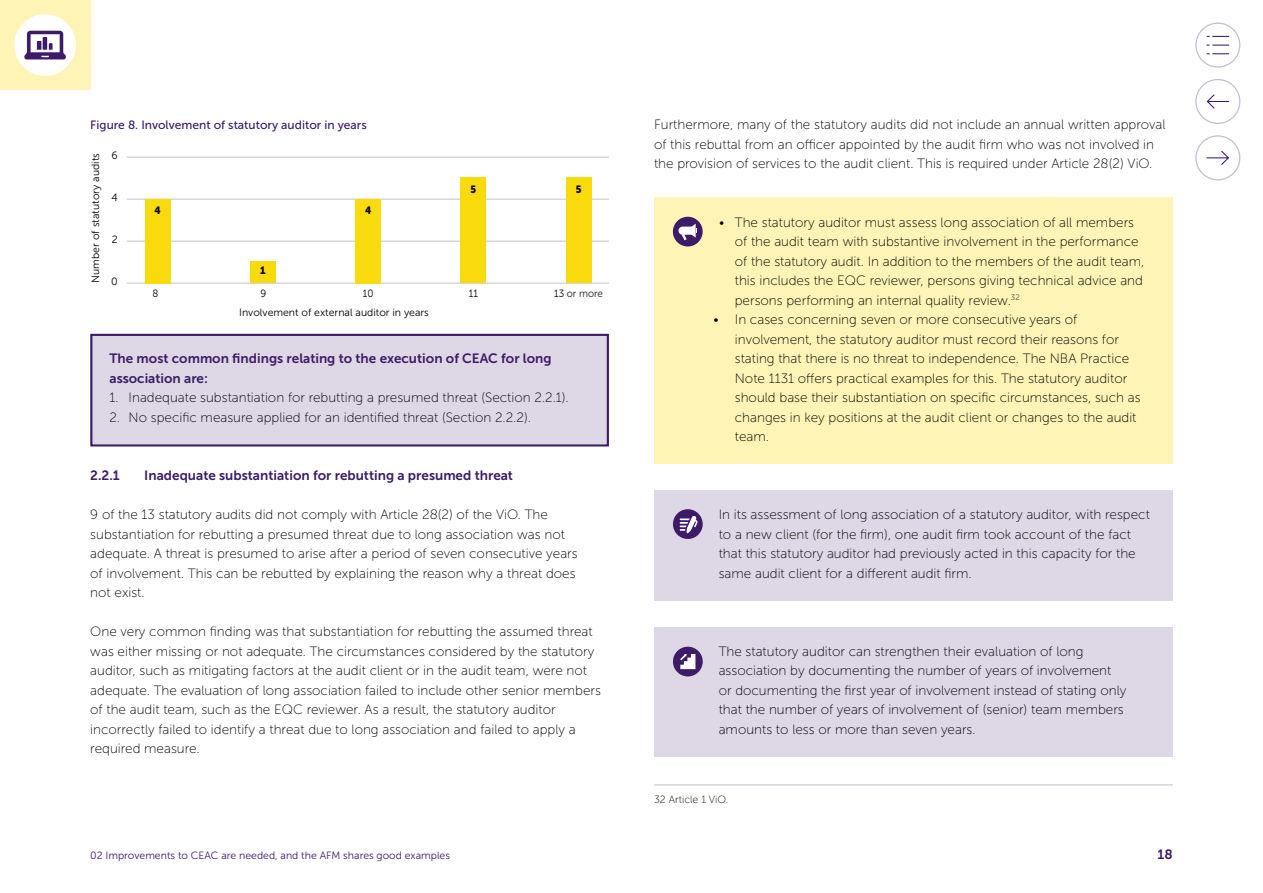
<style>
.page{position:relative;width:1263px;height:893px;background:#fff}
.page>*{position:absolute;margin:0;border:0;box-sizing:border-box;transform-origin:0 0}
.P_-_Platte_tekst{font:13.5px/19.5px "Museo Sans 100";color:#000}
.Kader_platte_tekst{font:13.5px/19.5px "Museo Sans 100";color:#000}
.Kader_kop_-_paars{font:13.5px/19.5px "Museo Sans 700";color:#3e1b68}
.H4_-_Alineakop{font:13.5px "Museo Sans 700";color:#3e1b68}
.t1{font:12px "Museo Sans 500";color:#3e1b68}
.t2{font:10.5px "Museo Sans 300";color:#000}
.t3{font:10.5px "Museo Sans 300";color:#3e1b68}
.Voetnote{font:10.5px "Museo Sans 100";color:#000}
.t4{font:10.5px "Museo Sans 300";color:#1d1d1b;scale:.93 1}
.t5{font:10.5px "Museo Sans 300";color:#000;scale:.93 1}
.t6{font:10.5px "Museo Sans 900";color:#000;scale:.93 1}
.s1{color:#000}
</style>
<div class="page">
<svg style="left:1195px;top:79px;width:45px;height:45px"></svg>
<svg style="left:1195px;top:135px;width:45px;height:45px"></svg>
<svg style="left:1195px;top:23px;width:45px;height:45px"></svg>
<div style="left:0;top:0;width:90px;height:90px;background:#fdf4b6"></div>
<div style="left:14px;top:14px;width:62px;height:62px;background:#fff;border-radius:31px"></div>
<svg style="left:24px;top:31px;width:42px;height:29px"></svg>
<div style="left:654px;top:198px;width:519px;height:129px;background:#fdf4b6"></div>
<div style="left:654px;top:295px;width:519px;height:169px;background:#fdf4b6"></div>
<div style="left:654px;top:490px;width:519px;height:110px;background:#ddd7e6"></div>
<div style="left:654px;top:627px;width:519px;height:129px;background:#ddd7e6"></div>
<hr style="left:654px;top:785px;width:519px;height:1px;background:#c5bbd2">
<hr style="left:127px;top:283px;width:482px;height:1px;background:#c5bed1">
<hr style="left:127px;top:241px;width:482px;height:1px;background:#c5bed1">
<hr style="left:127px;top:199px;width:482px;height:1px;background:#c5bed1">
<hr style="left:127px;top:157px;width:482px;height:1px;background:#c5bed1">
<div style="left:566px;top:178px;width:25px;height:105px;background:#f9db0d"></div>
<div style="left:461px;top:178px;width:25px;height:105px;background:#f9db0d"></div>
<div style="left:355px;top:199px;width:26px;height:84px;background:#f9db0d"></div>
<div style="left:250px;top:262px;width:26px;height:21px;background:#f9db0d"></div>
<div style="left:145px;top:199px;width:25px;height:84px;background:#f9db0d"></div>
<div style="left:673px;top:217px;width:30px;height:29px;background:#3e1b68;border-radius:15px"></div>
<svg style="left:678px;top:224px;width:19px;height:16px"></svg>
<div style="left:673px;top:509px;width:30px;height:30px;background:#3e1b68;border-radius:15px"></div>
<svg style="left:680px;top:516px;width:18px;height:17px"></svg>
<div style="left:673px;top:647px;width:30px;height:29px;background:#3e1b68;border-radius:15px"></div>
<svg style="left:680px;top:654px;width:15px;height:15px"></svg>
<div style="left:90px;top:333px;width:519px;height:114px;background:#ddd7e6"></div>
<p class="t1" style="left:90px;top:119px;width:278px">Figure 8. Involvement of statutory auditor in years</p>
<p class="t2" style="left:90px;top:283px;width:131px;rotate:-90deg">Number of statutory audits</p>
<p class="t2" style="left:112px;top:150px;width:8px">6</p>
<p class="t2" style="left:112px;top:192px;width:8px">4</p>
<p class="t2" style="left:112px;top:234px;width:7px">2</p>
<p class="t2" style="left:111px;top:276px;width:8px">0</p>
<p class="t6" style="left:155px;top:205px;width:8px">4</p>
<p class="t6" style="left:365px;top:205px;width:8px">4</p>
<p class="t6" style="left:260px;top:265px;width:7px">1</p>
<p class="t6" style="left:470px;top:184px;width:8px">5</p>
<p class="t6" style="left:576px;top:184px;width:8px">5</p>
<p class="t5" style="left:152px;top:288px;width:8px">8</p>
<p class="t5" style="left:260px;top:288px;width:8px">9</p>
<p class="t5" style="left:363px;top:288px;width:13px">10</p>
<p class="t5" style="left:469px;top:288px;width:11px">11</p>
<p class="t4" style="left:554px;top:288px;width:54px"><span class="s1">13</span> or more</p>
<p class="t2" style="left:239px;top:307px;width:191px">Involvement of external auditor in years</p>
<h3 class="Kader_kop_-_paars" style="left:109px;top:349px;width:444px">The most common findings relating to the execution of CEAC for long association are:</h3>
<p class="P_-_Platte_tekst" style="left:109px;top:388px;width:461px">1. Inadequate substantiation for rebutting a presumed threat (Section 2.2.1).</p>
<p class="P_-_Platte_tekst" style="left:109px;top:408px;width:423px">2. No specific measure applied for an identified threat (Section 2.2.2).</p>
<h4 class="H4_-_Alineakop" style="left:90px;top:468px;width:31px">2.2.1</h4>
<h4 class="H4_-_Alineakop" style="left:144px;top:468px;width:370px">Inadequate substantiation for rebutting a presumed threat</h4>
<p class="P_-_Platte_tekst" style="left:90px;top:505px;width:489px">9 of the 13 statutory audits did not comply with Article 28(2) of the ViO. The substantiation for rebutting a presumed threat due to long association was not adequate. A threat is presumed to arise after a period of seven consecutive years of involvement. This can be rebutted by explaining the reason why a threat does not exist.</p>
<p class="P_-_Platte_tekst" style="left:90px;top:622px;width:512px">One very common finding was that substantiation for rebutting the assumed threat was either missing or not adequate. The circumstances considered by the statutory auditor, such as mitigating factors at the audit client or in the audit team, were not adequate. The evaluation of long association failed to include other senior members of the audit team, such as the EQC reviewer. As a result, the statutory auditor incorrectly failed to identify a threat due to long association and failed to apply a required measure.</p>
<p class="P_-_Platte_tekst" style="left:654px;top:115px;width:513px">Furthermore, many of the statutory audits did not include an annual written approval of this rebuttal from an officer appointed by the audit firm who was not involved in the provision of services to the audit client. This is required under Article 28(2) ViO.</p>
<p class="P_-_Platte_tekst" style="left:735px;top:213px;width:411px;text-indent:-16px">• The statutory auditor must assess long association of all members of the audit team with substantive involvement in the performance of the statutory audit. In addition to the members of the audit team, this includes the EQC reviewer, persons giving technical advice and persons performing an internal quality review.<sup>32</sup></p>
<p class="P_-_Platte_tekst" style="left:735px;top:310px;width:407px;text-indent:-21px">• In cases concerning seven or more consecutive years of involvement, the statutory auditor must record their reasons for stating that there is no threat to independence. The NBA Practice Note 1131 offers practical examples for this. The statutory auditor should base their substantiation on specific circumstances, such as changes in key positions at the audit client or changes to the audit team.</p>
<p class="Kader_platte_tekst" style="left:719px;top:505px;width:433px">In its assessment of long association of a statutory auditor, with respect to a new client (for the firm), one audit firm took account of the fact that this statutory auditor had previously acted in this capacity for the same audit client for a different audit firm.</p>
<p class="Kader_platte_tekst" style="left:719px;top:642px;width:409px">The statutory auditor can strengthen their evaluation of long association by documenting the number of years of involvement or documenting the first year of involvement instead of stating only that the number of years of involvement of (senior) team members amounts to less or more than seven years.</p>
<p class="Voetnote" style="left:654px;top:793px;width:76px">32 Article 1 ViO.</p>
<p class="t3" style="left:90px;top:850px;width:361px">02 Improvements to CEAC are needed, and the AFM shares good examples</p>
<p class="Kader_kop_-_paars" style="left:1157px;top:845px;width:17px">18</p>
</div>
